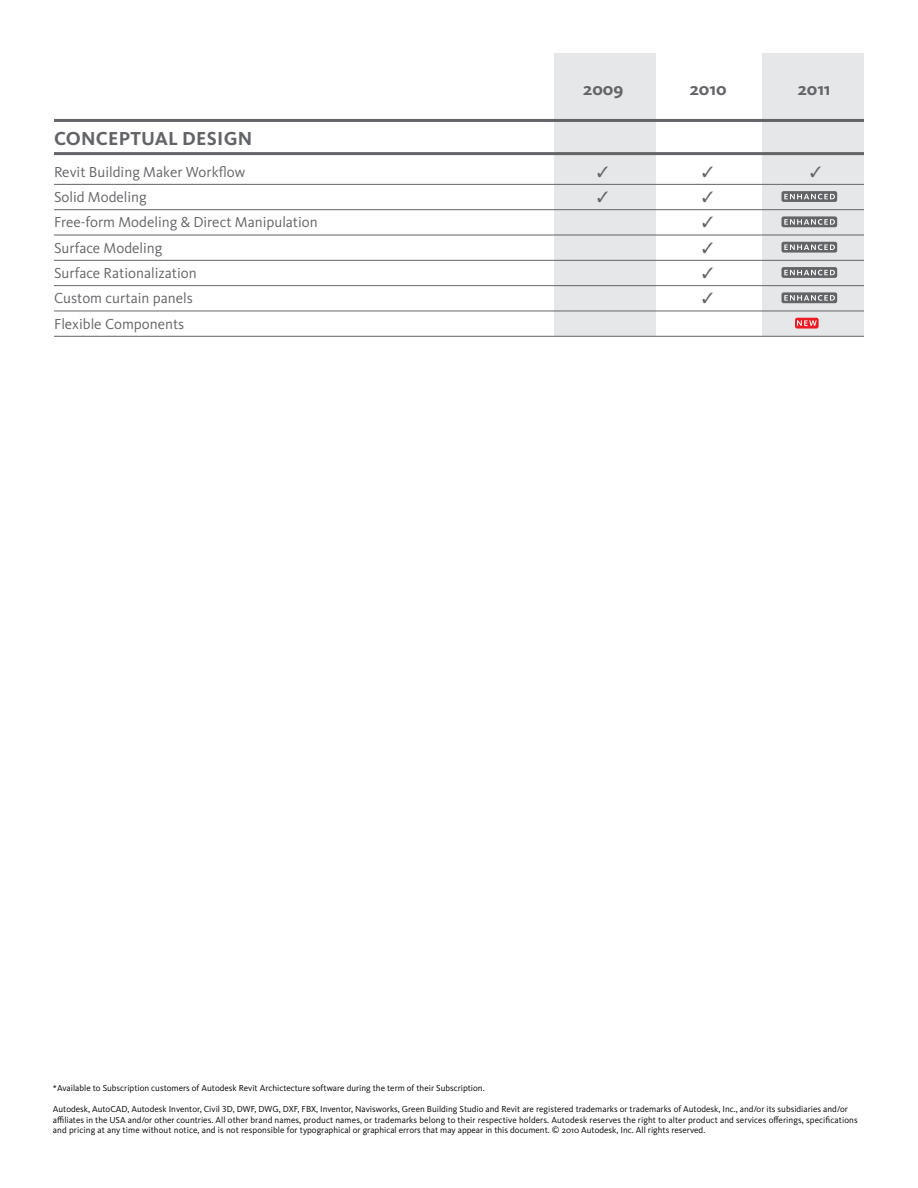
<style>
.page{position:relative;width:918px;height:1188px;background:#fff}
.page>*{position:absolute;margin:0;border:0;box-sizing:border-box;transform-origin:0 0}
.t1{font:700 19.5px "Kievit OT";letter-spacing:.01em;color:#636467}
.t2{font:700 18px "Kievit Pro";color:#636467}
.t3{font:15px "Kievit Pro";color:#636467}
.t4{font:9px/10.5px "Kievit Pro";color:#000}
</style>
<div class="page">
<div style="left:763px;top:54px;width:101px;height:282px;background:#e6e7e8"></div>
<div style="left:554px;top:54px;width:102px;height:282px;background:#e6e7e8"></div>
<hr style="left:54px;top:119px;width:810px;height:3px;background:#636467">
<hr style="left:54px;top:152px;width:810px;height:3px;background:#636467">
<hr style="left:54px;top:184px;width:810px;height:1px;background:#636467">
<hr style="left:54px;top:209px;width:810px;height:1px;background:#636467">
<hr style="left:54px;top:235px;width:810px;height:1px;background:#636467">
<hr style="left:54px;top:260px;width:810px;height:1px;background:#636467">
<hr style="left:54px;top:285px;width:810px;height:1px;background:#636467">
<hr style="left:54px;top:311px;width:810px;height:1px;background:#636467">
<hr style="left:54px;top:336px;width:810px;height:1px;background:#636467">
<svg style="left:782px;top:191px;width:55px;height:11px"></svg>
<svg style="left:784px;top:194px;width:51px;height:5px"></svg>
<div style="left:782px;top:216px;width:55px;height:11px;background:#636467;border-radius:2px"></div>
<svg style="left:784px;top:219px;width:51px;height:6px"></svg>
<div style="left:782px;top:242px;width:55px;height:11px;background:#636467;border-radius:2px"></div>
<svg style="left:784px;top:244px;width:51px;height:6px"></svg>
<svg style="left:782px;top:267px;width:55px;height:11px"></svg>
<svg style="left:784px;top:270px;width:51px;height:5px"></svg>
<div style="left:782px;top:292px;width:55px;height:11px;background:#636467;border-radius:2px"></div>
<svg style="left:784px;top:295px;width:51px;height:6px"></svg>
<div style="left:795px;top:318px;width:24px;height:11px;background:#ed1c24;border-radius:2px"></div>
<svg style="left:797px;top:320px;width:20px;height:6px"></svg>
<h1 class="t1" style="left:54px;top:126px;width:200px">CONCEPTUAL DESIGN</h1>
<h3 class="t3" style="left:54px;top:163px;width:193px">Revit Building Maker Workflow</h3>
<h3 class="t3" style="left:54px;top:188px;width:94px">Solid Modeling</h3>
<h3 class="t3" style="left:54px;top:213px;width:265px">Free-form Modeling &amp; Direct Manipulation</h3>
<h3 class="t3" style="left:54px;top:239px;width:110px">Surface Modeling</h3>
<h3 class="t3" style="left:54px;top:264px;width:144px">Surface Rationalization</h3>
<h3 class="t3" style="left:54px;top:289px;width:141px">Custom curtain panels</h3>
<h3 class="t3" style="left:54px;top:315px;width:132px">Flexible Components</h3>
<h2 class="t2" style="left:583px;top:78px;width:42px">2009</h2>
<h2 class="t2" style="left:690px;top:78px;width:38px">2010</h2>
<h2 class="t2" style="left:798px;top:78px;width:34px">2011</h2>
<p class="t4" style="left:53px;top:1083px;width:433px">*Available to Subscription customers of Autodesk Revit Archictecture software during the term of their Subscription.</p>
<p class="t4" style="left:53px;top:1104px;width:806px">Autodesk, AutoCAD, Autodesk Inventor, Civil 3D, DWF, DWG, DXF, FBX, Inventor, Navisworks, Green Building Studio and Revit are registered trademarks or trademarks of Autodesk, Inc., and/or its subsidiaries and/or affiliates in the USA and/or other countries. All other brand names, product names, or trademarks belong to their respective holders. Autodesk reserves the right to alter product and services offerings, specifications and pricing at any time without notice, and is not responsible for typographical or graphical errors that may appear in this document. © 2010 Autodesk, Inc. All rights reserved.</p>
</div>
